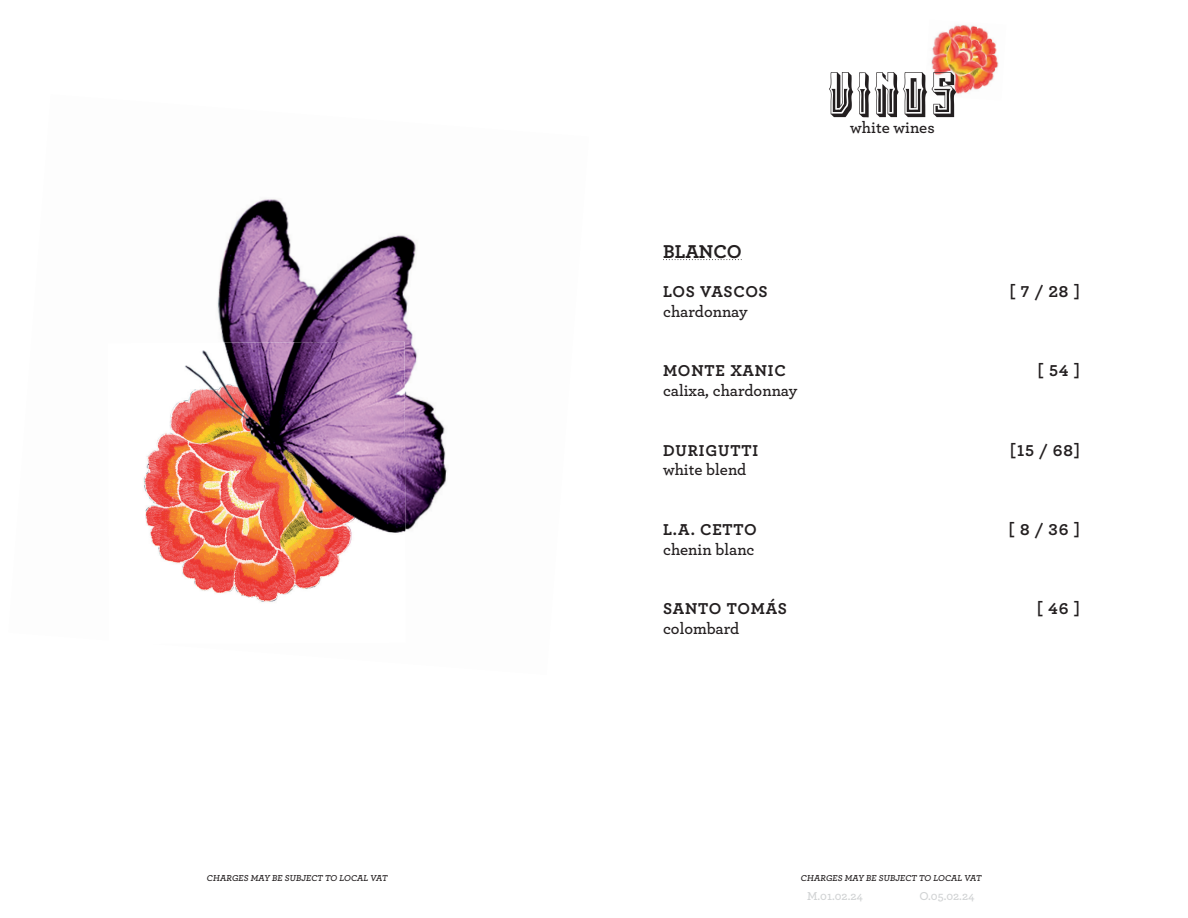
<style>
.page{position:relative;width:1188px;height:918px;background:#fff}
.page>*{position:absolute;margin:0;border:0;box-sizing:border-box;transform-origin:0 0}
.t1{font:700 61.5px "Mexicanfiesta";letter-spacing:.05em;color:#231f20}
.t2{font:700 19.5px "Archer";color:#231f20}
.t3{font:600 16.5px "Archer";color:#231f20}
.t4{font:700 16.5px "Archer";letter-spacing:.05em;color:#231f20}
.t5{font:700 16.5px "Archer";letter-spacing:.03em;color:#231f20}
.t6{font:600 12px "Archer";color:#d1d3d4}
.t7{font:600 9px "Archer";color:#231f20}
</style>
<div class="page">
<img style="left:931px;top:25px;width:68px;height:69px">
<img style="left:217px;top:199px;width:230px;height:331px">
<img style="left:143px;top:342px;width:263px;height:260px">
<svg style="left:663px;top:259px;width:79px;height:1px"></svg>
<h1 class="t1" style="left:828px;top:55px;width:130px">VINOS</h1>
<p class="t3" style="left:850px;top:116px;width:86px">white wines</p>
<p class="t2" style="left:663px;top:236px;width:80px">BLANCO</p>
<p class="t5" style="left:663px;top:279px;width:106px">LOS VASCOS</p>
<p class="t4" style="left:1009px;top:279px;width:72px">[ 7 / 28 ]</p>
<p class="t3" style="left:663px;top:299px;width:86px">chardonnay</p>
<p class="t4" style="left:663px;top:358px;width:124px">MONTE XANIC</p>
<p class="t4" style="left:1037px;top:358px;width:44px">[ 54 ]</p>
<p class="t3" style="left:663px;top:378px;width:136px">calixa, chardonnay</p>
<p class="t4" style="left:663px;top:437px;width:97px">DURIGUTTI</p>
<p class="t4" style="left:1010px;top:437px;width:72px">[15 / 68]</p>
<p class="t3" style="left:663px;top:458px;width:85px">white blend</p>
<p class="t4" style="left:663px;top:516px;width:95px">L.A. CETTO</p>
<p class="t4" style="left:1009px;top:516px;width:73px">[ 8 / 36 ]</p>
<p class="t3" style="left:663px;top:537px;width:93px">chenin blanc</p>
<p class="t4" style="left:663px;top:596px;width:125px">SANTO TOMÁS</p>
<p class="t4" style="left:1037px;top:596px;width:45px">[ 46 ]</p>
<p class="t3" style="left:663px;top:616px;width:78px">colombard</p>
<p class="t7" style="left:207px;top:871px;width:184px">CHARGES MAY BE SUBJECT TO LOCAL VAT</p>
<p class="t7" style="left:801px;top:871px;width:184px">CHARGES MAY BE SUBJECT TO LOCAL VAT</p>
<p class="t6" style="left:807px;top:887px;width:57px">M.01.02.24</p>
<p class="t6" style="left:919px;top:887px;width:57px">O.05.02.24</p>
</div>
